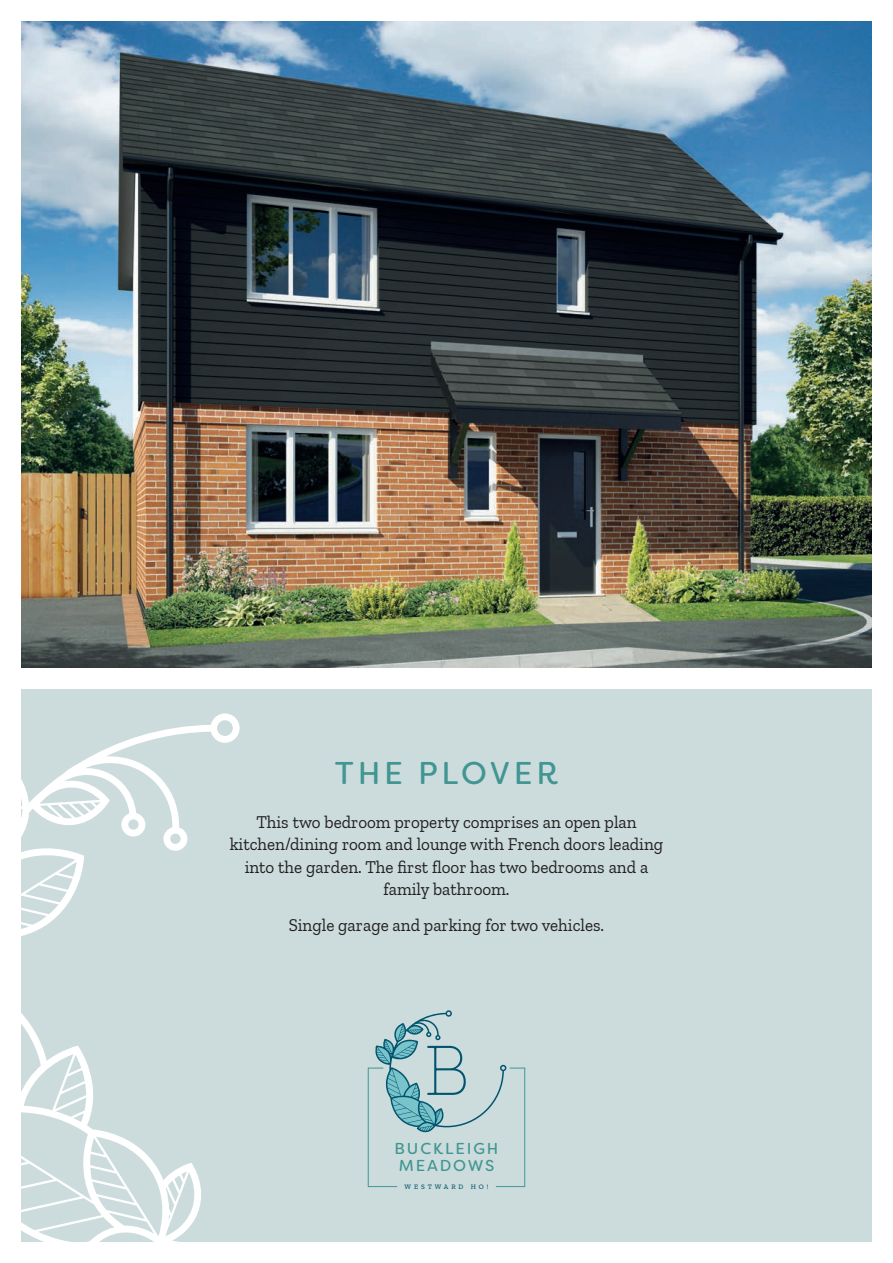
<style>
.page{position:relative;width:893px;height:1263px;background:#fff}
.page>*{position:absolute;margin:0;border:0;box-sizing:border-box;transform-origin:0 0}
.t1{font:31.5px "Filson Soft";letter-spacing:.12em;color:#419592}
.t2{font:18px/22.5px "Zilla Slab";color:#231f20;text-align:center;scale:.95 1}
.t3{font:15.9px/17.1px "Filson Soft";letter-spacing:.12em;color:#419592}
.t4{font:500 6.9px "Zilla Slab";letter-spacing:.42em;color:#01546e}
</style>
<div class="page">
<div style="left:21px;top:689px;width:851px;height:553px;background:#ccdcdc"></div>
<img style="left:21px;top:21px;width:851px;height:647px">
<svg style="left:21px;top:713px;width:219px;height:529px"></svg>
<svg style="left:368px;top:1010px;width:157px;height:177px"></svg>
<h1 class="t1" style="left:335px;top:753px;width:225px">THE PLOVER</h1>
<p class="t2" style="left:230px;top:811px;width:458px">This two bedroom property comprises an open plan kitchen/dining room and lounge with French doors leading into the garden. The first floor has two bedrooms and a family bathroom.</p>
<p class="t2" style="left:289px;top:913px;width:334px">Single garage and parking for two vehicles.</p>
<p class="t3" style="left:395px;top:1139px;width:105px">BUCKLEIGH<br>MEADOWS</p>
<p class="t4" style="left:405px;top:1182px;width:85px">WESTWARD HO!</p>
</div>
